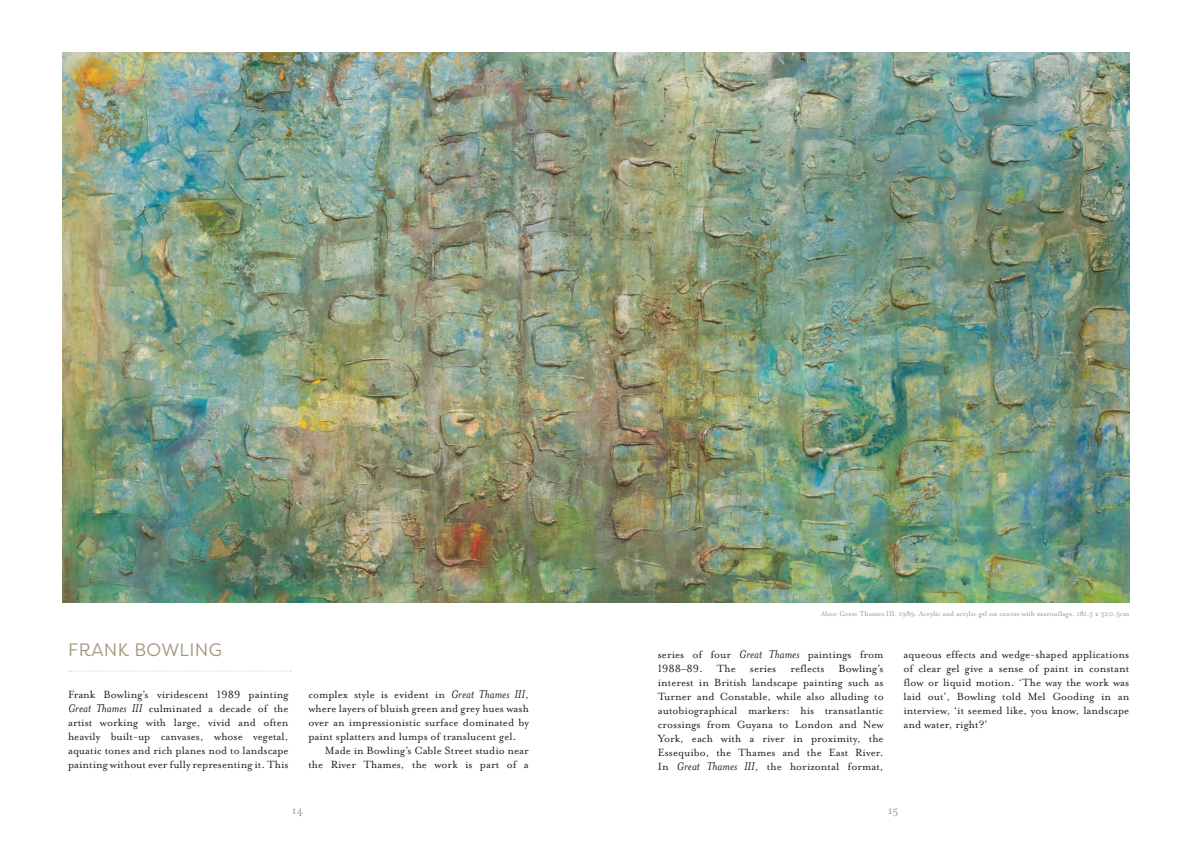
<style>
.page{position:relative;width:1191px;height:842px;background:#fff}
.page>*{position:absolute;margin:0;border:0;box-sizing:border-box;transform-origin:0 0}
.t1{font:18px "Filson Pro";letter-spacing:.02em;color:#a6977f}
.t2{font:12px/14px "Mrs Eaves Lining OT";color:#231f20;text-align:justify}
.t3{font:12px "Mrs Eaves OT";color:#a6977f}
.t4{font:8px "Mrs Eaves OT";color:#a6977f}
.s1{font-family:"Mrs Eaves OT";font-style:italic;font-size:13px}
.s2{font-style:italic}
</style>
<div class="page">
<img style="left:62px;top:52px;width:1067px;height:551px">
<svg style="left:69px;top:670px;width:222px;height:2px"></svg>
<h1 class="t1" style="left:68px;top:637px;width:155px">FRANK BOWLING</h1>
<p class="t2" style="left:68px;top:687px;width:222px">Frank Bowling’s viridescent 1989 painting <span class="s1">Great Thames III</span> culminated a decade of the artist working with large, vivid and often heavily built-up canvases, whose vegetal, aquatic tones and rich planes nod to landscape painting without ever fully representing it. This</p>
<p class="t2" style="left:308px;top:688px;width:222px">complex style is evident in <span class="s1">Great Thames III</span>, where layers of bluish green and grey hues wash over an impressionistic surface dominated by paint splatters and lumps of translucent gel.</p>
<p class="t2" style="left:308px;top:744px;width:222px;text-align:right">Made in Bowling’s Cable Street studio near the River Thames, the work is part of a</p>
<p class="t4" style="left:821px;top:609px;width:310px"><span class="s2">Above:</span> Great Thames III, 1989. Acrylic and acrylic gel on canvas with marouflage, 181.5 x 320.5cm</p>
<p class="t2" style="left:658px;top:647px;width:227px">series of four <span class="s1">Great Thames</span> paintings from 1988–89. The series reflects Bowling’s interest in British landscape painting such as Turner and Constable, while also alluding to autobiographical markers: his transatlantic crossings from Guyana to London and New York, each with a river in proximity, the Essequibo, the Thames and the East River.<br>In <span class="s1">Great Thames III</span>, the horizontal format,</p>
<p class="t2" style="left:903px;top:647px;width:227px">aqueous effects and wedge-shaped applications of clear gel give a sense of paint in constant flow or liquid motion. ‘The way the work was laid out’, Bowling told Mel Gooding in an interview, ‘it seemed like, you know, landscape and water, right?’</p>
<p class="t3" style="left:292px;top:803px;width:12px">14</p>
<p class="t3" style="left:888px;top:803px;width:12px">15</p>
</div>
